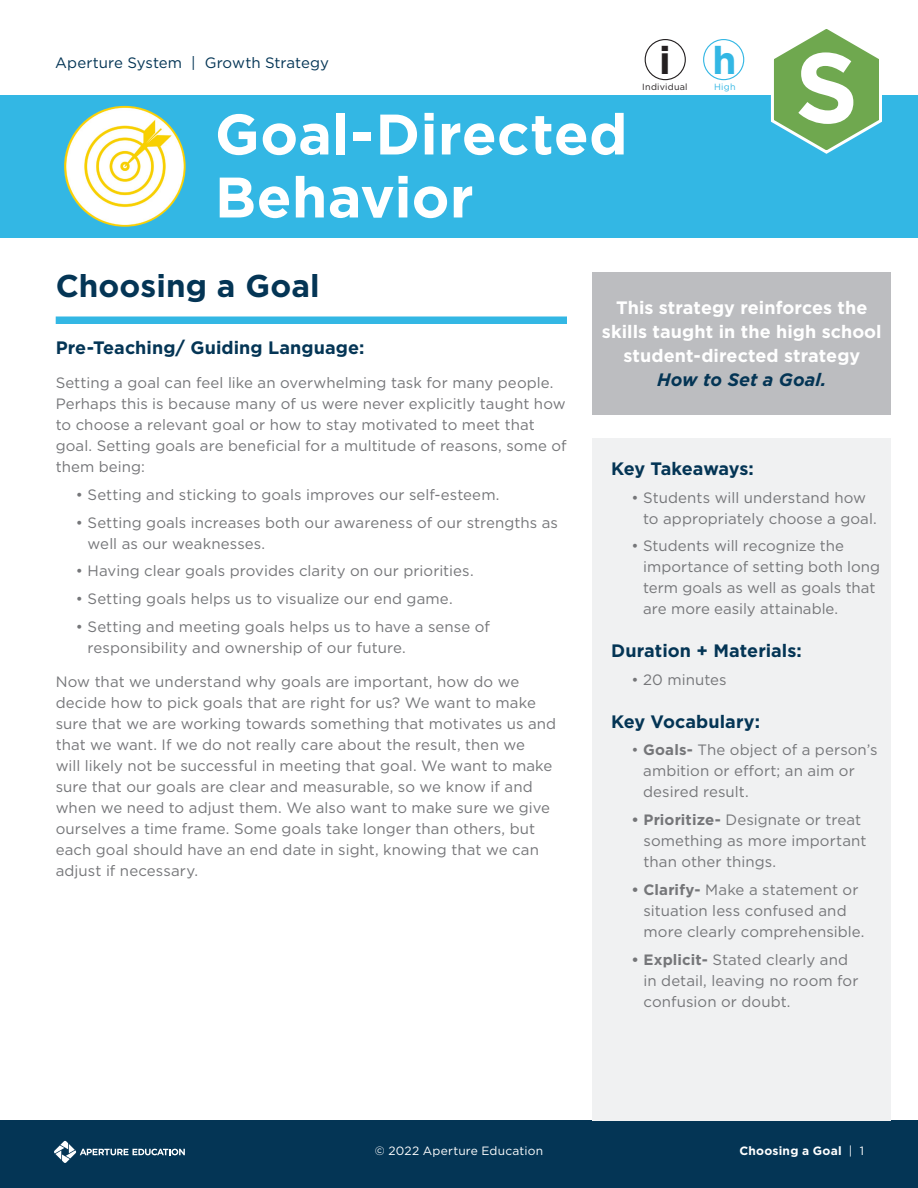
<style>
.page{position:relative;width:918px;height:1188px;background:#fff}
.page>*{position:absolute;margin:0;border:0;box-sizing:border-box;transform-origin:0 0}
.Body_Text{font:700 99.3px "Gotham";color:#fff}
.t1{font:700 57px/63px "Gotham";letter-spacing:.005em;color:#fff}
.t2{font:700 38.55px "Gotham";color:#231f20}
.t3{font:700 38.55px "Gotham";color:#33b7e4}
.Body_Text-2{font:700 31.5px "Gotham";letter-spacing:.005em;color:#043555}
.Body_Text-3{font:700 18px/24px "Gotham";color:#fff;text-align:center}
.Subheader{font:700 18px "Gotham";letter-spacing:.005em;color:#043555}
.Subheader-2{font:700 18px "Gotham";letter-spacing:-.02em;color:#043555}
.Bullets{font:15px/21px "Gotham";letter-spacing:.005em;color:#757679}
.Body_Text-4{font:15px/21px "Gotham";letter-spacing:.005em;color:#757679}
.Body_Text-5{font:15px "Gotham";color:#043555}
.t4{font:12px "Gotham";letter-spacing:.015em;color:#fff}
.t5{font:700 12px "Gotham";letter-spacing:.02em;color:#fff}
.Body_Text-6{font:9px "Gotham";letter-spacing:.025em;color:#231f20}
.Body_Text-7{font:9px "Gotham";color:#33b7e4}
.s1{font-style:italic;color:#043555}
.s2{font-weight:700}
.s3{font-weight:400}
</style>
<div class="page">
<div style="left:0;top:1120px;width:918px;height:68px;background:#043555"></div>
<svg style="left:54px;top:1141px;width:131px;height:22px"></svg>
<div style="left:593px;top:438px;width:298px;height:682px;background:#f0f1f2"></div>
<div style="left:0;top:95px;width:918px;height:143px;background:#33b7e4"></div>
<div style="left:56px;top:316px;width:511px;height:8px;background:#33b7e4"></div>
<img style="left:64px;top:106px;width:122px;height:121px;border-radius:60px">
<svg style="left:770px;top:29px;width:112px;height:125px"></svg>
<div style="left:645px;top:39px;width:41px;height:41px;border:1px solid #231f20;border-radius:50%"></div>
<div style="left:703px;top:39px;width:41px;height:41px;border:1px solid #33b7e4;border-radius:50%"></div>
<div style="left:593px;top:272px;width:298px;height:143px;background:#bcbdc0"></div>
<p class="t2" style="left:659px;top:38px;width:13px">i</p>
<p class="t3" style="left:713px;top:38px;width:26px">h</p>
<p class="Body_Text-5" style="left:55px;top:53px;width:275px">Aperture System | Growth Strategy</p>
<p class="Body_Text" style="left:795px;top:30px;width:65px">S</p>
<p class="Body_Text-6" style="left:642px;top:81px;width:47px">Individual</p>
<p class="Body_Text-7" style="left:714px;top:81px;width:23px">High</p>
<p class="t1" style="left:215px;top:101px;width:414px">Goal-Directed<br>Behavior</p>
<p class="Body_Text-2" style="left:56px;top:268px;width:266px">Choosing a Goal</p>
<p class="Subheader" style="left:56px;top:337px;width:310px">Pre-Teaching/ Guiding Language:</p>
<p class="Body_Text-4" style="left:56px;top:372px;width:512px">Setting a goal can feel like an overwhelming task for many people.<br>Perhaps this is because many of us were never explicitly taught how to choose a relevant goal or how to stay motivated to meet that goal. Setting goals are beneficial for a multitude of reasons, some of them being:</p>
<p class="Bullets" style="left:76px;top:484px;width:425px">• Setting and sticking to goals improves our self-esteem.</p>
<p class="Bullets" style="left:88px;top:511px;width:472px;text-indent:-12px">• Setting goals increases both our awareness of our strengths as well as our weaknesses.</p>
<p class="Bullets" style="left:76px;top:560px;width:399px">• Having clear goals provides clarity on our priorities.</p>
<p class="Bullets" style="left:76px;top:588px;width:378px">• Setting goals helps us to visualize our end game.</p>
<p class="Bullets" style="left:88px;top:616px;width:404px;text-indent:-12px">• Setting and meeting goals helps us to have a sense of responsibility and ownership of our future.</p>
<p class="Body_Text-4" style="left:56px;top:671px;width:502px">Now that we understand why goals are important, how do we decide how to pick goals that are right for us? We want to make sure that we are working towards something that motivates us and that we want. If we do not really care about the result, then we<br>will likely not be successful in meeting that goal. We want to make sure that our goals are clear and measurable, so we know if and when we need to adjust them. We also want to make sure we give ourselves a time frame. Some goals take longer than others, but each goal should have an end date in sight, knowing that we can adjust if necessary.</p>
<p class="Body_Text-3" style="left:602px;top:295px;width:281px">This strategy reinforces the skills taught in the high school student-directed strategy<br><span class="s1">How to Set a Goal.</span></p>
<p class="Subheader-2" style="left:611px;top:458px;width:144px">Key Takeaways:</p>
<p class="Bullets" style="left:643px;top:487px;width:235px;text-indent:-12px">• Students will understand how to appropriately choose a goal.</p>
<p class="Bullets" style="left:643px;top:535px;width:238px;text-indent:-12px">• Students will recognize the importance of setting both long term goals as well as goals that are more easily attainable.</p>
<p class="Subheader" style="left:611px;top:640px;width:192px">Duration + Materials:</p>
<p class="Bullets" style="left:632px;top:669px;width:97px">• 20 minutes</p>
<p class="Subheader" style="left:611px;top:711px;width:150px">Key Vocabulary:</p>
<p class="Bullets" style="left:643px;top:739px;width:236px;text-indent:-12px">• <span class="s2">Goals-</span> The object of a person’s ambition or effort; an aim or desired result.</p>
<p class="Bullets" style="left:644px;top:809px;width:224px;text-indent:-12px"><span class="s2">• Prioritize-</span> Designate or treat something as more important than other things.</p>
<p class="Bullets" style="left:644px;top:879px;width:223px;text-indent:-12px"><span class="s2">• Clarify-</span> Make a statement or situation less confused and more clearly comprehensible.</p>
<p class="Bullets" style="left:644px;top:949px;width:217px;text-indent:-12px"><span class="s2">• Explicit-</span> Stated clearly and in detail, leaving no room for confusion or doubt.</p>
<p class="t4" style="left:375px;top:1143px;width:170px">© 2022 Aperture Education</p>
<p class="t5" style="left:739px;top:1144px;width:126px">Choosing a Goal <span class="s3">| 1</span></p>
</div>
